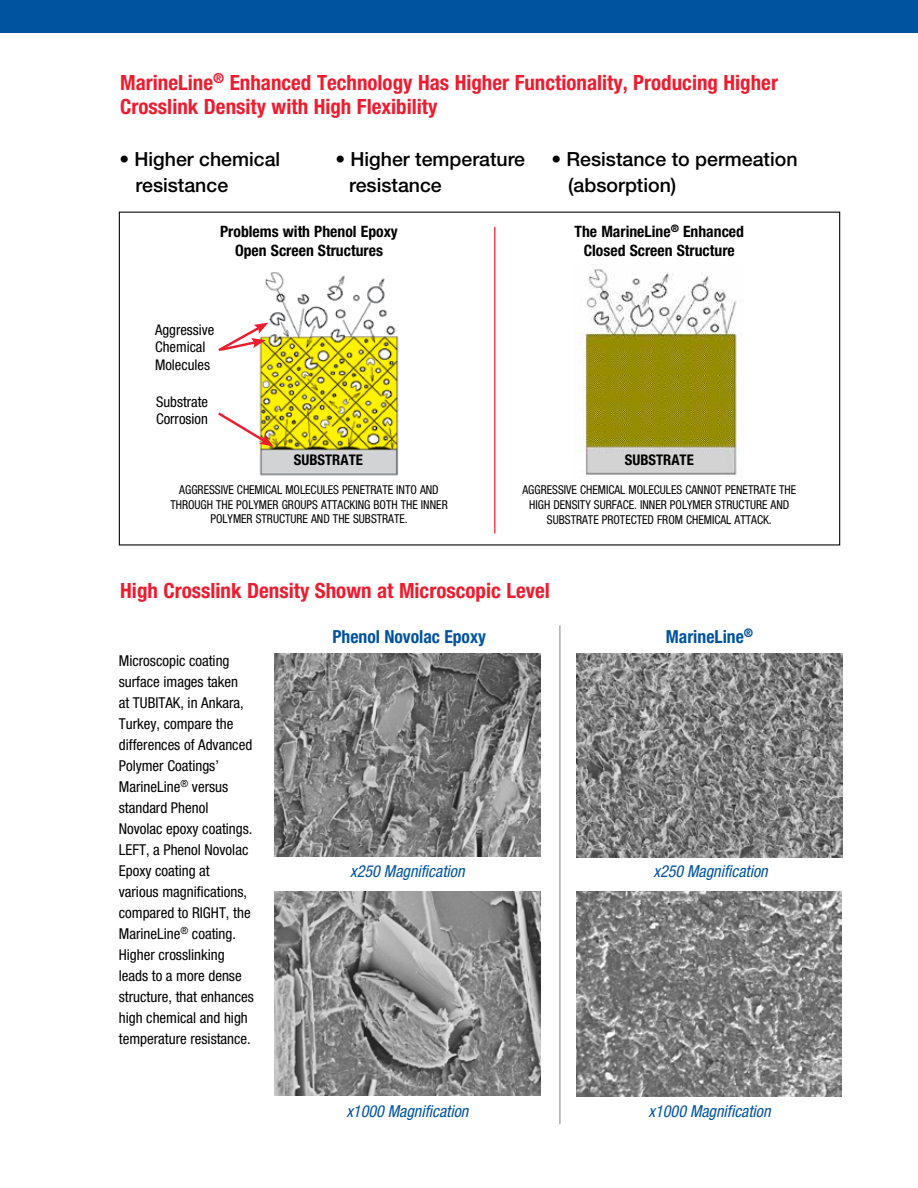
<style>
.page{position:relative;width:918px;height:1188px;background:#fff}
.page>*{position:absolute;margin:0;border:0;box-sizing:border-box;transform-origin:0 0}
.t1{font:700 condensed 21px/24px "Helvetica Neue LT Std";color:#ed1c2e}
.t2{font:500 19.5px "Helvetica Neue LT Std";color:#000}
.t3{font:700 condensed 18px "Helvetica Neue LT Std";color:#00539f}
.t4{font:italic condensed 16.5px "Helvetica Neue LT Std";color:#00539f}
.t5{font:700 condensed 15.75px/18.8px "Helvetica Neue LT Std";color:#000;text-align:center}
.t6{font:condensed 15px/21px "Helvetica Neue LT Std";color:#000}
.t7{font:condensed 14.7px/17.2px "Helvetica Neue LT Std";color:#000}
.t8{font:700 condensed 14.7px "Helvetica Neue LT Std";color:#000}
.t9{font:condensed 12.3px/14.7px "Helvetica Neue LT Std";color:#000;text-align:center;scale:.95 1}
</style>
<div class="page">
<img style="left:577px;top:892px;width:265px;height:205px">
<img style="left:274px;top:892px;width:266px;height:204px">
<hr style="left:494px;top:227px;width:1px;height:307px;background:#ed1c2e">
<img style="left:259px;top:272px;width:140px;height:204px">
<img style="left:576px;top:266px;width:168px;height:210px">
<svg style="left:218px;top:410px;width:56px;height:37px"></svg>
<svg style="left:218px;top:323px;width:50px;height:31px"></svg>
<div style="left:0;top:0;width:918px;height:33px;background:#00539f"></div>
<img style="left:577px;top:653px;width:266px;height:205px">
<img style="left:274px;top:653px;width:266px;height:204px">
<hr style="left:559px;top:625px;width:1px;height:499px;background:#808285">
<h1 class="t1" style="left:120px;top:70px;width:659px">MarineLine<sup>®</sup> Enhanced Technology Has Higher Functionality, Producing Higher<br>Crosslink Density with High Flexibility</h1>
<h2 class="t2" style="left:119px;top:148px;width:162px">• Higher chemical</h2>
<h2 class="t2" style="left:335px;top:148px;width:191px">• Higher temperature</h2>
<h2 class="t2" style="left:551px;top:148px;width:248px">• Resistance to permeation</h2>
<h2 class="t2" style="left:136px;top:174px;width:94px">resistance</h2>
<h2 class="t2" style="left:349px;top:174px;width:94px">resistance</h2>
<h2 class="t2" style="left:568px;top:174px;width:110px">(absorption)</h2>
<p class="t5" style="left:220px;top:222px;width:179px">Problems with Phenol Epoxy<br>Open Screen Structures</p>
<p class="t5" style="left:575px;top:222px;width:171px">The MarineLine<sup>®</sup> Enhanced<br>Closed Screen Structure</p>
<p class="t7" style="left:155px;top:321px;width:61px">Aggressive<br>Chemical<br>Molecules</p>
<p class="t7" style="left:156px;top:393px;width:54px">Substrate<br>Corrosion</p>
<p class="t8" style="left:294px;top:450px;width:70px">SUBSTRATE</p>
<p class="t8" style="left:625px;top:450px;width:70px">SUBSTRATE</p>
<p class="t9" style="left:170px;top:482px;width:293px">AGGRESSIVE CHEMICAL MOLECULES PENETRATE INTO AND<br>THROUGH THE POLYMER GROUPS ATTACKING BOTH THE INNER<br>POLYMER STRUCTURE AND THE SUBSTRATE.</p>
<p class="t9" style="left:522px;top:482px;width:290px">AGGRESSIVE CHEMICAL MOLECULES CANNOT PENETRATE THE<br>HIGH DENSITY SURFACE. INNER POLYMER STRUCTURE AND<br>SUBSTRATE PROTECTED FROM CHEMICAL ATTACK.</p>
<h1 class="t1" style="left:120px;top:578px;width:431px">High Crosslink Density Shown at Microscopic Level</h1>
<p class="t6" style="left:119px;top:650px;width:137px">Microscopic coating surface images taken<br>at TUBITAK, in Ankara,<br>Turkey, compare the differences of Advanced<br>Polymer Coatings’<br>MarineLine<sup>®</sup> versus standard Phenol<br>Novolac epoxy coatings.<br>LEFT, a Phenol Novolac<br>Epoxy coating at<br>various magnifications, compared to RIGHT, the<br>MarineLine<sup>®</sup> coating.<br>Higher crosslinking leads to a more dense structure, that enhances high chemical and high temperature resistance.</p>
<p class="t3" style="left:332px;top:626px;width:155px">Phenol Novolac Epoxy</p>
<p class="t3" style="left:666px;top:626px;width:89px">MarineLine<sup>®</sup></p>
<p class="t4" style="left:350px;top:861px;width:116px">x250 Magnification</p>
<p class="t4" style="left:346px;top:1101px;width:124px">x1000 Magnification</p>
<p class="t4" style="left:654px;top:861px;width:116px">x250 Magnification</p>
<p class="t4" style="left:649px;top:1101px;width:124px">x1000 Magnification</p>
</div>
